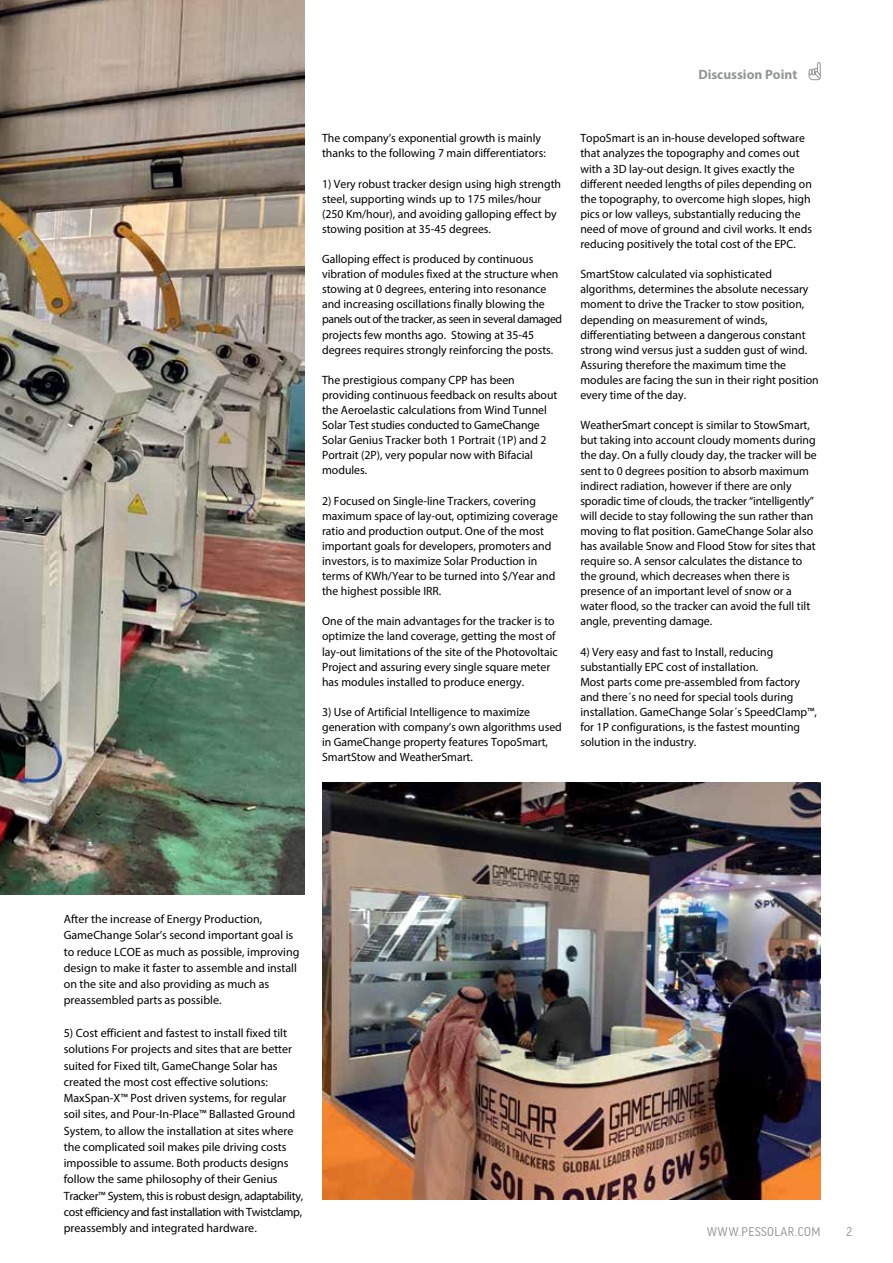
<style>
.page{position:relative;width:893px;height:1263px;background:#fff}
.page>*{position:absolute;margin:0;border:0;box-sizing:border-box;transform-origin:0 0}
.t1{font:13.5px "Good Headline Pro Narr";letter-spacing:.035em;color:#939598}
.t2{font:700 13.5px "Myriad Pro";color:#939598}
.t3{font:12px/15.1px "Myriad Pro";color:#000}
</style>
<div class="page">
<img style="left:0;top:0;width:304px;height:895px">
<svg style="left:808px;top:62px;width:13px;height:18px"></svg>
<img style="left:322px;top:782px;width:499px;height:417px">
<p class="t2" style="left:698px;top:66px;width:100px">Discussion Point</p>
<p class="t3" style="left:322px;top:130px;width:225px">The company’s exponential growth is mainly thanks to the following 7 main differentiators:</p>
<p class="t3" style="left:322px;top:176px;width:240px">1) Very robust tracker design using high strength steel, supporting winds up to 175 miles/hour (250 Km/hour), and avoiding galloping effect by stowing position at 35-45 degrees.</p>
<p class="t3" style="left:322px;top:251px;width:242px">Galloping effect is produced by continuous vibration of modules fixed at the structure when stowing at 0 degrees, entering into resonance and increasing oscillations finally blowing the panels out of the tracker, as seen in several damaged projects few months ago. Stowing at 35-45 degrees requires strongly reinforcing the posts.</p>
<p class="t3" style="left:322px;top:372px;width:237px">The prestigious company CPP has been providing continuous feedback on results about the Aeroelastic calculations from Wind Tunnel Solar Test studies conducted to GameChange Solar Genius Tracker both 1 Portrait (1P) and 2<br>Portrait (2P), very popular now with Bifacial modules.</p>
<p class="t3" style="left:322px;top:493px;width:237px">2) Focused on Single-line Trackers, covering maximum space of lay-out, optimizing coverage ratio and production output. One of the most important goals for developers, promoters and investors, is to maximize Solar Production in terms of KWh/Year to be turned into $/Year and the highest possible IRR.</p>
<p class="t3" style="left:322px;top:613px;width:237px">One of the main advantages for the tracker is to optimize the land coverage, getting the most of lay-out limitations of the site of the Photovoltaic Project and assuring every single square meter has modules installed to produce energy.</p>
<p class="t3" style="left:322px;top:704px;width:241px">3) Use of Artificial Intelligence to maximize generation with company’s own algorithms used in GameChange property features TopoSmart, SmartStow and WeatherSmart.</p>
<p class="t3" style="left:580px;top:131px;width:233px">TopoSmart is an in-house developed software that analyzes the topography and comes out with a 3D lay-out design. It gives exactly the different needed lengths of piles depending on the topography, to overcome high slopes, high pics or low valleys, substantially reducing the need of move of ground and civil works. It ends reducing positively the total cost of the EPC.</p>
<p class="t3" style="left:580px;top:266px;width:240px">SmartStow calculated via sophisticated algorithms, determines the absolute necessary moment to drive the Tracker to stow position, depending on measurement of winds, differentiating between a dangerous constant strong wind versus just a sudden gust of wind.<br>Assuring therefore the maximum time the modules are facing the sun in their right position every time of the day.</p>
<p class="t3" style="left:580px;top:417px;width:238px">WeatherSmart concept is similar to StowSmart, but taking into account cloudy moments during the day. On a fully cloudy day, the tracker will be sent to 0 degrees position to absorb maximum indirect radiation, however if there are only sporadic time of clouds, the tracker “intelligently” will decide to stay following the sun rather than moving to flat position. GameChange Solar also has available Snow and Flood Stow for sites that require so. A sensor calculates the distance to the ground, which decreases when there is presence of an important level of snow or a water flood, so the tracker can avoid the full tilt angle, preventing damage.</p>
<p class="t3" style="left:580px;top:644px;width:238px">4) Very easy and fast to Install, reducing substantially EPC cost of installation.<br>Most parts come pre-assembled from factory and there´s no need for special tools during installation. GameChange Solar´s SpeedClamp™, for 1P configurations, is the fastest mounting solution in the industry.</p>
<p class="t3" style="left:64px;top:911px;width:237px;line-height:16.2px">After the increase of Energy Production, GameChange Solar’s second important goal is to reduce LCOE as much as possible, improving design to make it faster to assemble and install on the site and also providing as much as preassembled parts as possible.</p>
<p class="t3" style="left:64px;top:1025px;width:241px;line-height:16.2px">5) Cost efficient and fastest to install fixed tilt solutions For projects and sites that are better suited for Fixed tilt, GameChange Solar has created the most cost effective solutions:<br>MaxSpan-X™ Post driven systems, for regular soil sites, and Pour-In-Place™ Ballasted Ground System, to allow the installation at sites where the complicated soil makes pile driving costs impossible to assume. Both products designs follow the same philosophy of their Genius Tracker™ System, this is robust design, adaptability, cost efficiency and fast installation with Twistclamp, preassembly and integrated hardware.</p>
<p class="t1" style="left:707px;top:1225px;width:115px">WWW.PESSOLAR.COM</p>
<p class="t1" style="left:846px;top:1225px;width:8px">2</p>
</div>
